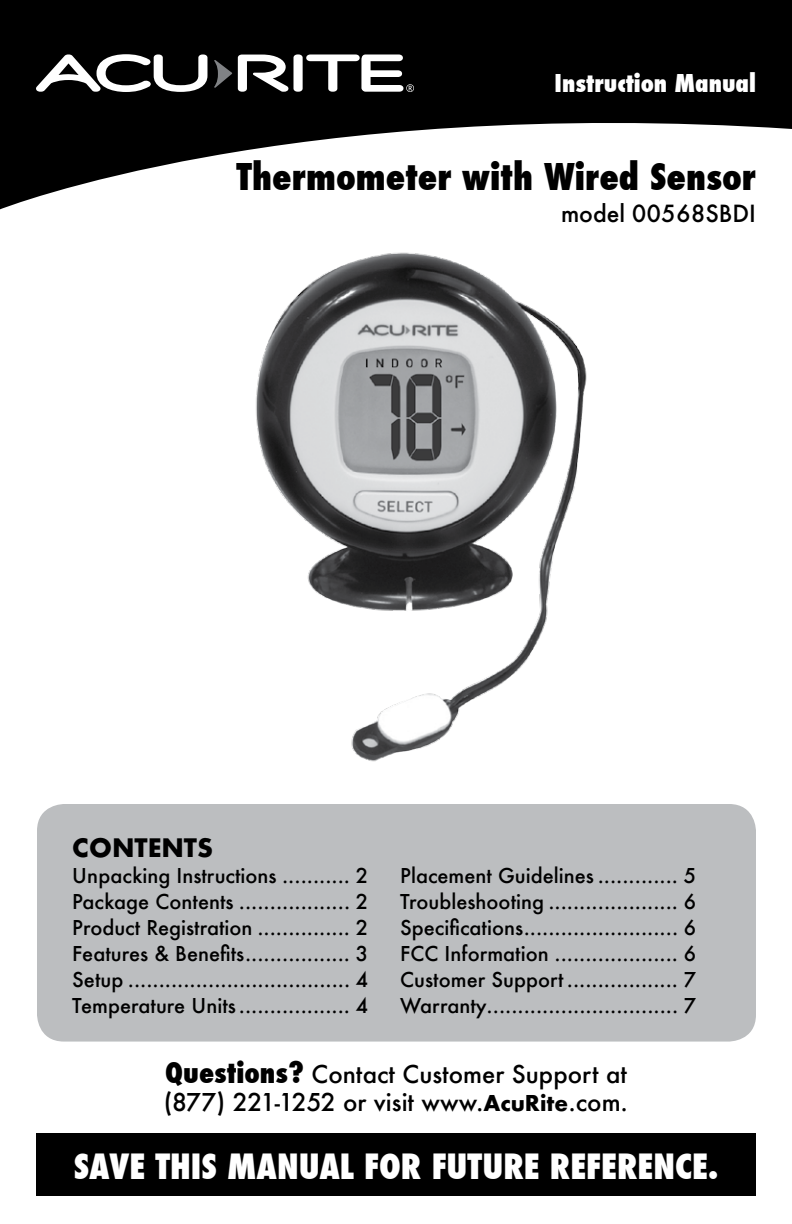
<style>
.page{position:relative;width:792px;height:1224px;background:#fff}
.page>*{position:absolute;margin:0;border:0;box-sizing:border-box;transform-origin:0 0}
.t1{font:800 condensed 36px "Futura";color:#000}
.t2{font:800 condensed 34px "Futura";color:#fff}
.t3{font:700 28px "Futura T";color:#000}
.t4{font:500 26px "Futura T";color:#000}
.t5{font:500 24px/28.8px "Futura";color:#000}
.t6{font:800 condensed 24px "Futura";color:#fff}
.t7{font:500 20px/26px "Futura";color:#000;text-align:justify}
.s1{font-weight:800;font-stretch:condensed;font-size:28px}
.s2{font-family:"Futura T";font-weight:700}
</style>
<div class="page">
<svg style="left:0;top:0;width:792px;height:209px;fill:#000"></svg>
<div style="left:37px;top:804px;width:719px;height:238px;background:#bcbec0;border-radius:27px"></div>
<div style="left:36px;top:1133px;width:720px;height:63px;background:#000"></div>
<img style="left:256px;top:252px;width:331px;height:510px">
<svg style="left:214px;top:60px;width:18px;height:28px"></svg>
<svg style="left:238px;top:54px;width:176px;height:38px"></svg>
<svg style="left:36px;top:54px;width:171px;height:38px"></svg>
<p class="t6" style="left:555px;top:67px;width:203px">Instruction Manual</p>
<h1 class="t1" style="left:237px;top:152px;width:521px">Thermometer with Wired Sensor</h1>
<h3 class="t4" style="left:561px;top:198px;width:196px">model 00568SBDI</h3>
<h3 class="t3" style="left:72px;top:831px;width:142px">CONTENTS</h3>
<p class="t7" style="left:72px;top:862px;width:298px">Unpacking Instructions ........... 2<br>Package Contents .................. 2<br>Product Registration ............... 2<br>Features &amp; Benefits................. 3<br>Setup .................................... 4<br>Temperature Units .................. 4</p>
<p class="t7" style="left:400px;top:862px;width:298px">Placement Guidelines ............. 5<br>Troubleshooting ..................... 6<br>Specifications......................... 6<br>FCC Information .................... 6<br>Customer Support .................. 7<br>Warranty............................... 7</p>
<p class="t5" style="left:164px;top:1059px;width:466px"><span class="s1">Questions?</span> Contact Customer Support at (877) 221-1252 or visit www.<span class="s2">AcuRite</span>.com.</p>
<h2 class="t2" style="left:74px;top:1143px;width:646px">SAVE THIS MANUAL FOR FUTURE REFERENCE.</h2>
</div>
